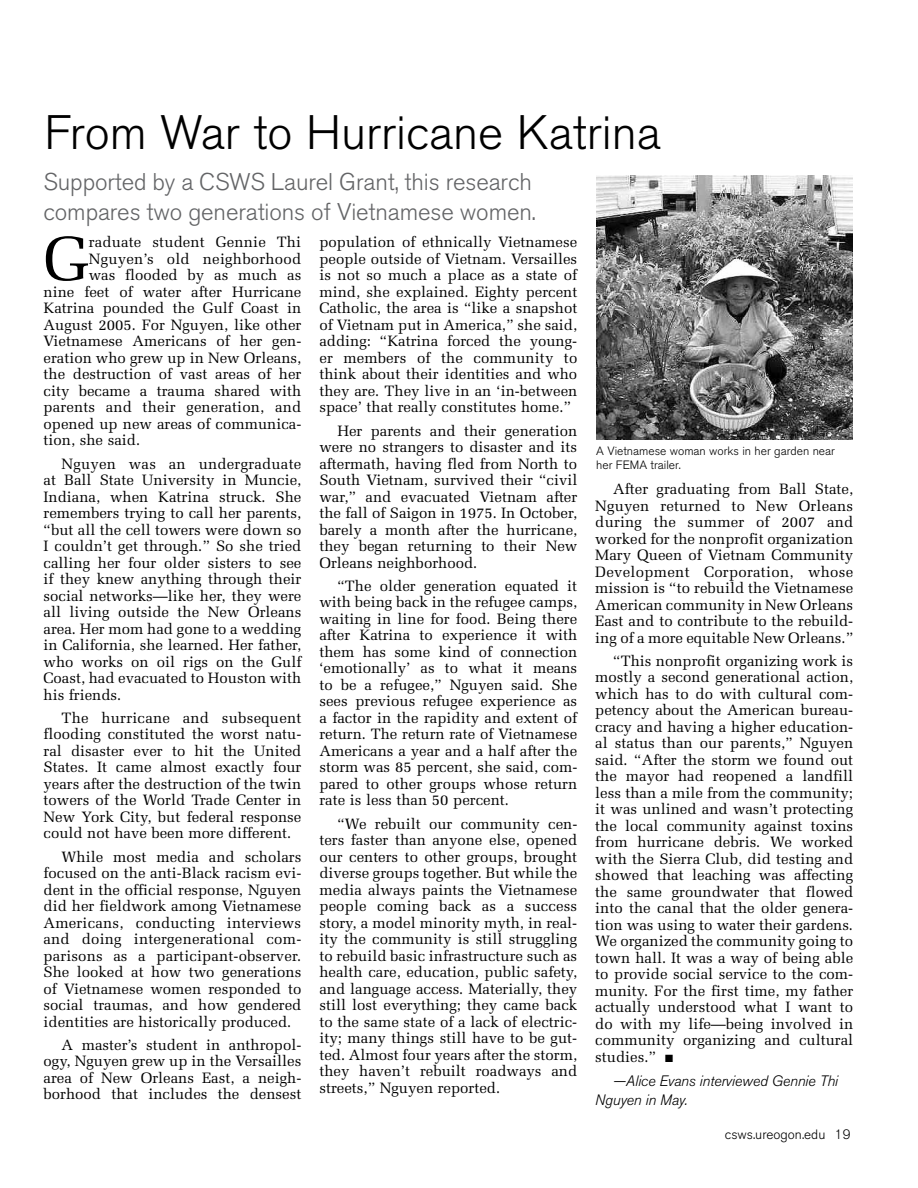
<style>
.page{position:relative;width:918px;height:1188px;background:#fff}
.page>*{position:absolute;margin:0;border:0;box-sizing:border-box;transform-origin:0 0}
.t1{font:62.7px "Melior";color:#000}
.t2{font:300 48px "Akzidenz Grotesk BQ";color:#000}
.t3{font:300 24px/30px "Akzidenz Grotesk BQ";letter-spacing:-.005em;color:#636466}
.t4{font:15px/16.5px "Melior";color:#000;text-align:justify}
.t5{font:italic 300 15px/18.8px "Akzidenz Grotesk BQ";letter-spacing:-.01em;color:#000}
.t6{font:300 13.5px "Akzidenz Grotesk BQ";color:#000}
.t7{font:300 12px/13.5px "Akzidenz Grotesk BQ";color:#000}
</style>
<div class="page">
<img style="left:596px;top:176px;width:257px;height:264px">
<p class="t2" style="left:44px;top:105px;width:618px">From War to Hurricane Katrina</p>
<p class="t3" style="left:44px;top:167px;width:494px">Supported by a CSWS Laurel Grant, this research compares two generations of Vietnamese women.</p>
<p class="t1" style="left:44px;top:222px;width:47px">G</p>
<p class="t4" style="left:89px;top:234px;width:214px">raduate student Gennie Thi</p>
<p class="t4" style="left:89px;top:250px;width:214px">Nguyen’s old neighborhood</p>
<p class="t4" style="left:89px;top:267px;width:214px">was flooded by as much as</p>
<p class="t4" style="left:44px;top:283px;width:259px">nine feet of water after Hurricane</p>
<p class="t4" style="left:44px;top:300px;width:259px">Katrina pounded the Gulf Coast in</p>
<p class="t4" style="left:44px;top:316px;width:259px">August 2005. For Nguyen, like other</p>
<p class="t4" style="left:44px;top:333px;width:259px">Vietnamese Americans of her gen-</p>
<p class="t4" style="left:44px;top:349px;width:259px">eration who grew up in New Orleans,</p>
<p class="t4" style="left:44px;top:366px;width:259px">the destruction of vast areas of her</p>
<p class="t4" style="left:44px;top:382px;width:259px">city became a trauma shared with</p>
<p class="t4" style="left:44px;top:399px;width:259px">parents and their generation, and</p>
<p class="t4" style="left:44px;top:415px;width:259px">opened up new areas of communica-</p>
<p class="t4" style="left:44px;top:432px;width:98px">tion, she said.</p>
<p class="t4" style="left:44px;top:455px;width:259px;text-indent:18px">Nguyen was an undergraduate at Ball State University in Muncie, Indiana, when Katrina struck. She remembers trying to call her parents, “but all the cell towers were down so I couldn’t get through.” So she tried calling her four older sisters to see if they knew anything through their social networks—like her, they were all living outside the New Orleans area. Her mom had gone to a wedding in California, she learned. Her father, who works on oil rigs on the Gulf Coast, had evacuated to Houston with his friends.</p>
<p class="t4" style="left:44px;top:709px;width:259px;text-indent:18px">The hurricane and subsequent flooding constituted the worst natu&shy;ral disaster ever to hit the United States. It came almost exactly four years after the destruction of the twin towers of the World Trade Center in New York City, but federal response could not have been more different.</p>
<p class="t4" style="left:44px;top:848px;width:259px;text-indent:18px">While most media and scholars focused on the anti-Black racism evi&shy;dent in the official response, Nguyen did her fieldwork among Vietnamese Americans, conducting interviews and doing intergenerational com&shy;parisons as a participant-observer.<br>She looked at how two generations of Vietnamese women responded to social traumas, and how gendered identities are historically produced.</p>
<p class="t4" style="left:44px;top:1036px;width:259px;text-indent:18px">A master’s student in anthropol&shy;ogy, Nguyen grew up in the Versailles area of New Orleans East, a neigh&shy;borhood that includes the densest</p>
<p class="t4" style="left:319px;top:234px;width:259px">population of ethnically Vietnamese people outside of Vietnam. Versailles is not so much a place as a state of mind, she explained. Eighty percent Catholic, the area is “like a snapshot of Vietnam put in America,” she said, adding: “Katrina forced the young&shy;er members of the community to think about their identities and who they are. They live in an ‘in-between space’ that really constitutes home.”</p>
<p class="t4" style="left:319px;top:422px;width:259px;text-indent:18px">Her parents and their generation were no strangers to disaster and its aftermath, having fled from North to South Vietnam, survived their “civil war,” and evacuated Vietnam after the fall of Saigon in 1975. In October, barely a month after the hurricane, they began returning to their New Orleans neighborhood.</p>
<p class="t4" style="left:319px;top:577px;width:259px;text-indent:18px">“The older generation equated it with being back in the refugee camps, waiting in line for food. Being there after Katrina to experience it with them has some kind of connection ‘emotionally’ as to what it means to be a refugee,” Nguyen said. She sees previous refugee experience as a factor in the rapidity and extent of return. The return rate of Vietnamese Americans a year and a half after the storm was 85 percent, she said, com&shy;pared to other groups whose return rate is less than 50 percent.</p>
<p class="t4" style="left:319px;top:815px;width:259px;text-indent:18px">“We rebuilt our community cen&shy;ters faster than anyone else, opened our centers to other groups, brought diverse groups together. But while the media always paints the Vietnamese people coming back as a success story, a model minority myth, in real&shy;ity the community is still struggling to rebuild basic infrastructure such as health care, education, public safety, and language access. Materially, they still lost everything; they came back to the same state of a lack of electric&shy;ity; many things still have to be gut&shy;ted. Almost four years after the storm, they haven’t rebuilt roadways and streets,” Nguyen reported.</p>
<p class="t7" style="left:596px;top:445px;width:240px">A Vietnamese woman works in her garden near her FEMA trailer.</p>
<p class="t4" style="left:595px;top:481px;width:260px;text-indent:18px">After graduating from Ball State, Nguyen returned to New Orleans during the summer of 2007 and worked for the nonprofit organization Mary Queen of Vietnam Community Development Corporation, whose mission is “to rebuild the Vietnamese American community in New Orleans East and to contribute to the rebuild&shy;ing of a more equitable New Orleans.”</p>
<p class="t4" style="left:595px;top:652px;width:259px;text-indent:18px">“This nonprofit organizing work is mostly a second generational action, which has to do with cultural com&shy;petency about the American bureau&shy;cracy and having a higher education&shy;al status than our parents,” Nguyen said. “After the storm we found out the mayor had reopened a landfill less than a mile from the community; it was unlined and wasn’t protecting the local community against toxins from hurricane debris. We worked with the Sierra Club, did testing and showed that leaching was affecting the same groundwater that flowed into the canal that the older genera&shy;tion was using to water their gardens.<br>We organized the community going to town hall. It was a way of being able to provide social service to the com&shy;munity. For the first time, my father actually understood what I want to do with my life—being involved in community organizing and cultural studies.” ■</p>
<p class="t5" style="left:595px;top:1072px;width:244px;text-indent:18px">—Alice Evans interviewed Gennie Thi<br>Nguyen in May.</p>
<p class="t6" style="left:725px;top:1126px;width:127px">csws.ureogon.edu 19</p>
</div>
